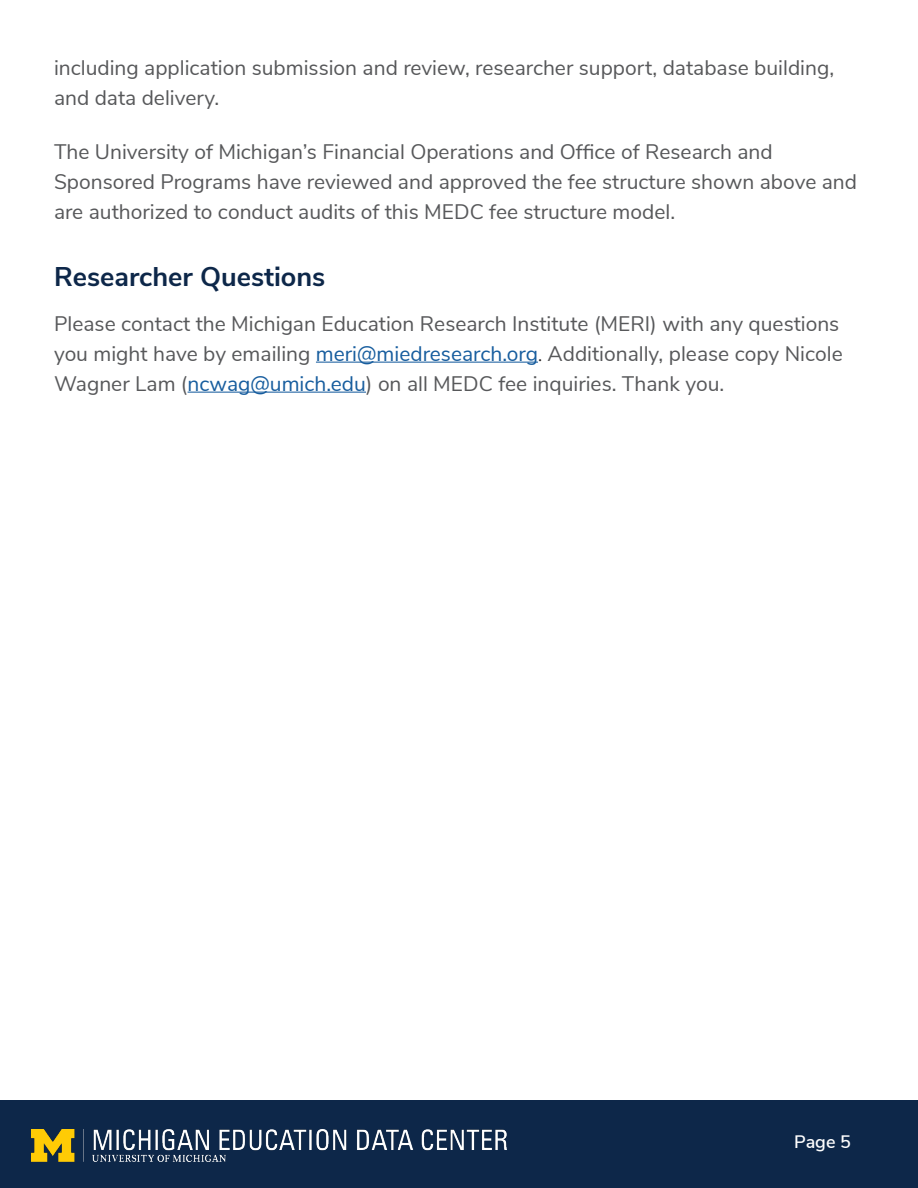
<style>
.page{position:relative;width:918px;height:1188px;background:#fff}
.page>*{position:absolute;margin:0;border:0;box-sizing:border-box;transform-origin:0 0}
.t1{font:700 27px "Nunito Sans";color:#0d2749}
.t2{font:21px/30px "Nunito Sans";color:#57585a}
.t3{font:600 18px "Nunito Sans";color:#fff}
.s1{color:#175d9e}
.s2{font-family:"Minion Pro";font-size:18px;color:#231f20}
</style>
<div class="page">
<div style="left:0;top:1101px;width:918px;height:87px;background:#0d2749"></div>
<img style="left:32px;top:1130px;width:475px;height:31px">
<hr style="left:316px;top:362px;width:222px;height:1px;background:#175d9e">
<hr style="left:188px;top:392px;width:178px;height:1px;background:#175d9e">
<p class="t2" style="left:54px;top:53px;width:782px">including application submission and review, researcher support, database building, and data delivery.</p>
<p class="t2" style="left:54px;top:137px;width:805px">The University of Michigan’s Financial Operations and Office of Research and<br>Sponsored Programs have reviewed and approved the fee structure shown above and are authorized to conduct audits of this MEDC fee structure model.</p>
<p class="t1" style="left:54px;top:259px;width:273px">Researcher Questions</p>
<p class="t2" style="left:54px;top:309px;width:790px">Please contact the Michigan Education Research Institute (MERI) with any questions you might have by emailing <span class="s1">meri@miedresearch.org</span><span class="s2">.</span> Additionally, please copy Nicole<br>Wagner Lam (<span class="s1">ncwag@umich.edu</span>) on all MEDC fee inquiries. Thank you.</p>
<p class="t3" style="left:794px;top:1130px;width:58px">Page 5</p>
</div>
